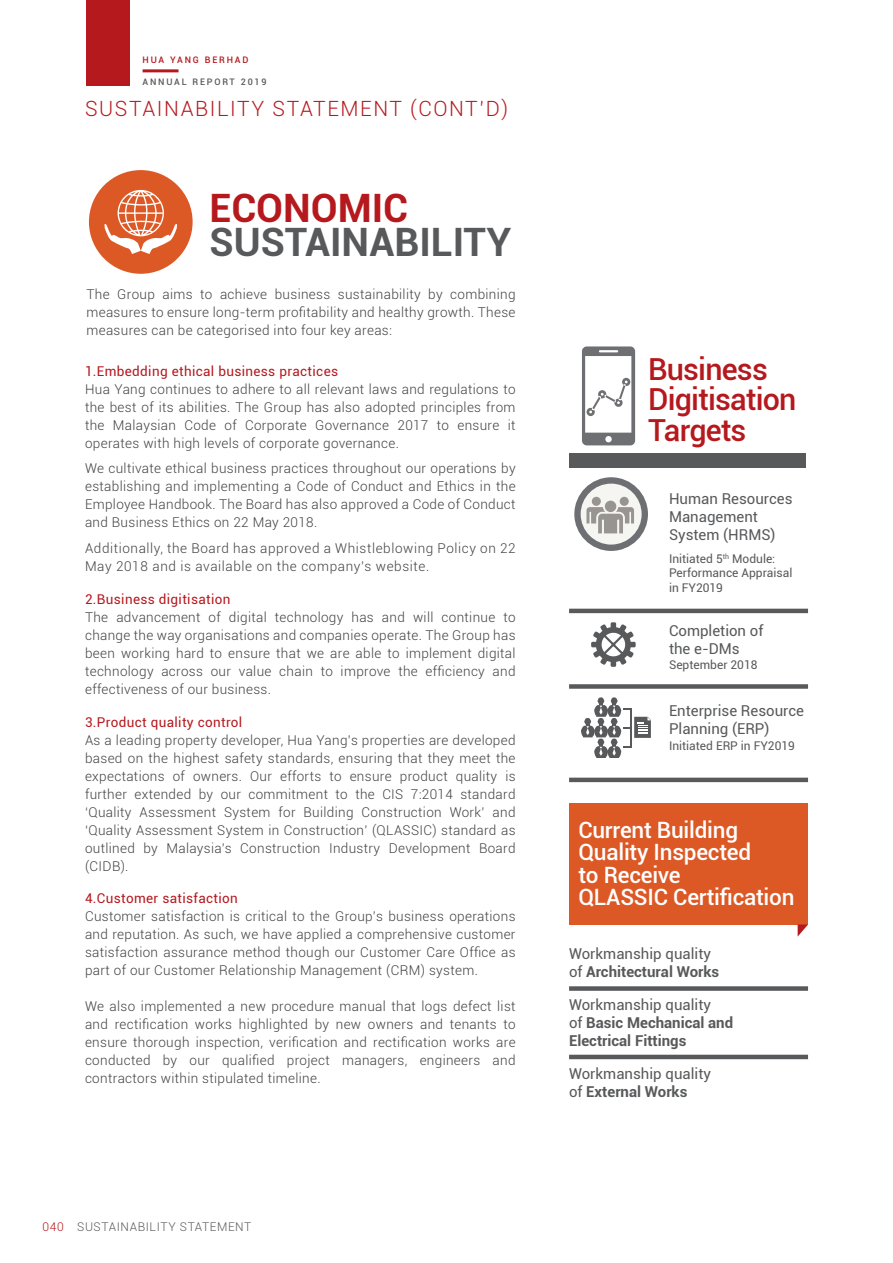
<style>
.page{position:relative;width:893px;height:1263px;background:#fff}
.page>*{position:absolute;margin:0;border:0;box-sizing:border-box;transform-origin:0 0}
.t1{font:700 39.15px "Roboto";color:#58595b}
.t2{font:700 39.15px "Roboto";color:#b5191e}
.t3{font:500 30.45px/30.5px "Roboto";letter-spacing:-.025em;color:#b5191e}
.t4{font:500 22.5px/22.5px "Roboto";letter-spacing:-.01em;color:#fff}
.t5{font:300 21px "Roboto";letter-spacing:.075em;color:#b5191e}
.t6{font:15px/18px "Roboto";color:#58595b}
.t7{font:700 15px/18px "Roboto";color:#58595b}
.t8{font:300 13.5px/18px "Roboto";letter-spacing:.025em;color:#414042;text-align:justify}
.t9{font:13.5px "Roboto";letter-spacing:.025em;color:#b5191e}
.t10{font:300 13.5px/18px "Roboto";letter-spacing:.045em;color:#414042}
.t11{font:12px/14.4px "Roboto";color:#58595b}
.t12{font:300 12px "Roboto";letter-spacing:.05em;color:#58595b}
.t13{font:500 9px "Roboto";letter-spacing:.2em;color:#58595b}
.t14{font:500 9px "Roboto";letter-spacing:.2em;color:#b5191e}
.s1{color:#b5191e}
.s2{font-weight:700}
.s3{font-weight:400}
</style>
<div class="page">
<div style="left:86px;top:0;width:43px;height:85px;background:#b5191e"></div>
<hr style="left:143px;top:69px;width:36px;height:3px;background:#b5191e">
<div style="left:569px;top:803px;width:239px;height:121px;background:#dc5926"></div>
<svg style="left:798px;top:924px;width:10px;height:12px"></svg>
<div style="left:569px;top:453px;width:236px;height:14px;background:#58595b"></div>
<div style="left:89px;top:170px;width:104px;height:104px;background:#dc5926;border-radius:50%"></div>
<svg style="left:582px;top:346px;width:53px;height:99px"></svg>
<svg style="left:574px;top:477px;width:74px;height:74px"></svg>
<hr style="left:569px;top:609px;width:239px;height:4px;background:#58595b">
<div style="left:569px;top:684px;width:239px;height:5px;background:#58595b"></div>
<div style="left:598px;top:697px;width:6px;height:8px;background:#58595b;border-radius:50%"></div>
<div style="left:611px;top:697px;width:6px;height:8px;background:#58595b;border-radius:50%"></div>
<svg style="left:581px;top:700px;width:70px;height:58px"></svg>
<hr style="left:569px;top:778px;width:239px;height:4px;background:#58595b">
<svg style="left:591px;top:622px;width:45px;height:45px"></svg>
<svg style="left:104px;top:190px;width:73px;height:64px"></svg>
<div style="left:569px;top:986px;width:239px;height:5px;background:#58595b"></div>
<hr style="left:569px;top:1055px;width:239px;height:4px;background:#58595b">
<p class="t14" style="left:143px;top:53px;width:107px">HUA YANG BERHAD</p>
<p class="t13" style="left:143px;top:76px;width:126px">ANNUAL REPORT 2019</p>
<h3 class="t5" style="left:85px;top:94px;width:425px">SUSTAINABILITY STATEMENT (CONT’D)</h3>
<h1 class="t2" style="left:210px;top:180px;width:200px">ECONOMIC</h1>
<h1 class="t1" style="left:210px;top:215px;width:303px">SUSTAINABILITY</h1>
<p class="t8" style="left:86px;top:285px;width:431px">The Group aims to achieve business sustainability by combining measures to ensure long-term profitability and healthy growth. These measures can be categorised into four key areas:</p>
<p class="t9" style="left:85px;top:361px;width:255px">1.Embedding ethical business practices</p>
<p class="t8" style="left:85px;top:379px;width:432px">Hua Yang continues to adhere to all relevant laws and regulations to the best of its abilities. The Group has also adopted principles from the Malaysian Code of Corporate Governance 2017 to ensure it operates with high levels of corporate governance.</p>
<p class="t8" style="left:85px;top:459px;width:432px">We cultivate ethical business practices throughout our operations by establishing and implementing a Code of Conduct and Ethics in the Employee Handbook. The Board has also approved a Code of Conduct and Business Ethics on 22 May 2018.</p>
<p class="t10" style="left:85px;top:538px;width:432px">Additionally, the Board has approved a Whistleblowing Policy on 22<br>May 2018 and is available on the company’s website.</p>
<p class="t9" style="left:85px;top:590px;width:147px">2.Business digitisation</p>
<p class="t8" style="left:85px;top:608px;width:432px">The advancement of digital technology has and will continue to change the way organisations and companies operate. The Group has been working hard to ensure that we are able to implement digital technology across our value chain to improve the efficiency and effectiveness of our business.</p>
<p class="t9" style="left:85px;top:713px;width:159px">3.Product quality control</p>
<p class="t8" style="left:85px;top:731px;width:432px">As a leading property developer, Hua Yang’s properties are developed based on the highest safety standards, ensuring that they meet the expectations of owners. Our efforts to ensure product quality is further extended by our commitment to the CIS 7:2014 standard ‘Quality Assessment System for Building Construction Work’ and ‘Quality Assessment System in Construction’ (QLASSIC) standard as outlined by Malaysia’s Construction Industry Development Board (CIDB).</p>
<p class="t9" style="left:85px;top:889px;width:154px">4.Customer satisfaction</p>
<p class="t8" style="left:85px;top:907px;width:432px">Customer satisfaction is critical to the Group’s business operations and reputation. As such, we have applied a comprehensive customer satisfaction assurance method though our Customer Care Office as part of our Customer Relationship Management (CRM) system.</p>
<p class="t8" style="left:85px;top:997px;width:432px">We also implemented a new procedure manual that logs defect list and rectification works highlighted by new owners and tenants to ensure thorough inspection, verification and rectification works are conducted by our qualified project managers, engineers and contractors within stipulated timeline.</p>
<p class="t12" style="left:43px;top:1218px;width:210px"><span class="s1">040</span> SUSTAINABILITY STATEMENT</p>
<h2 class="t3" style="left:648px;top:352px;width:150px">Business<br>Digitisation<br>Targets</h2>
<p class="t6" style="left:669px;top:489px;width:125px">Human Resources<br>Management<br>System (HRMS)</p>
<p class="t11" style="left:669px;top:551px;width:125px">Initiated 5<sup>th</sup> Module:<br>Performance Appraisal in FY2019</p>
<p class="t6" style="left:669px;top:621px;width:96px">Completion of the e-DMs</p>
<p class="t11" style="left:669px;top:657px;width:90px">September 2018</p>
<p class="t6" style="left:669px;top:701px;width:137px">Enterprise Resource<br>Planning (ERP)</p>
<p class="t11" style="left:669px;top:738px;width:127px">Initiated ERP in FY2019</p>
<h3 class="t4" style="left:578px;top:818px;width:218px">Current Building<br>Quality Inspected<br>to Receive<br>QLASSIC Certification</h3>
<p class="t6" style="left:569px;top:944px;width:152px">Workmanship quality of <span class="s2">Architectural Works</span></p>
<p class="t7" style="left:569px;top:995px;width:166px"><span class="s3">Workmanship quality<br>of</span> Basic Mechanical and<br>Electrical Fittings</p>
<p class="t6" style="left:569px;top:1064px;width:143px">Workmanship quality of <span class="s2">External Works</span></p>
</div>
